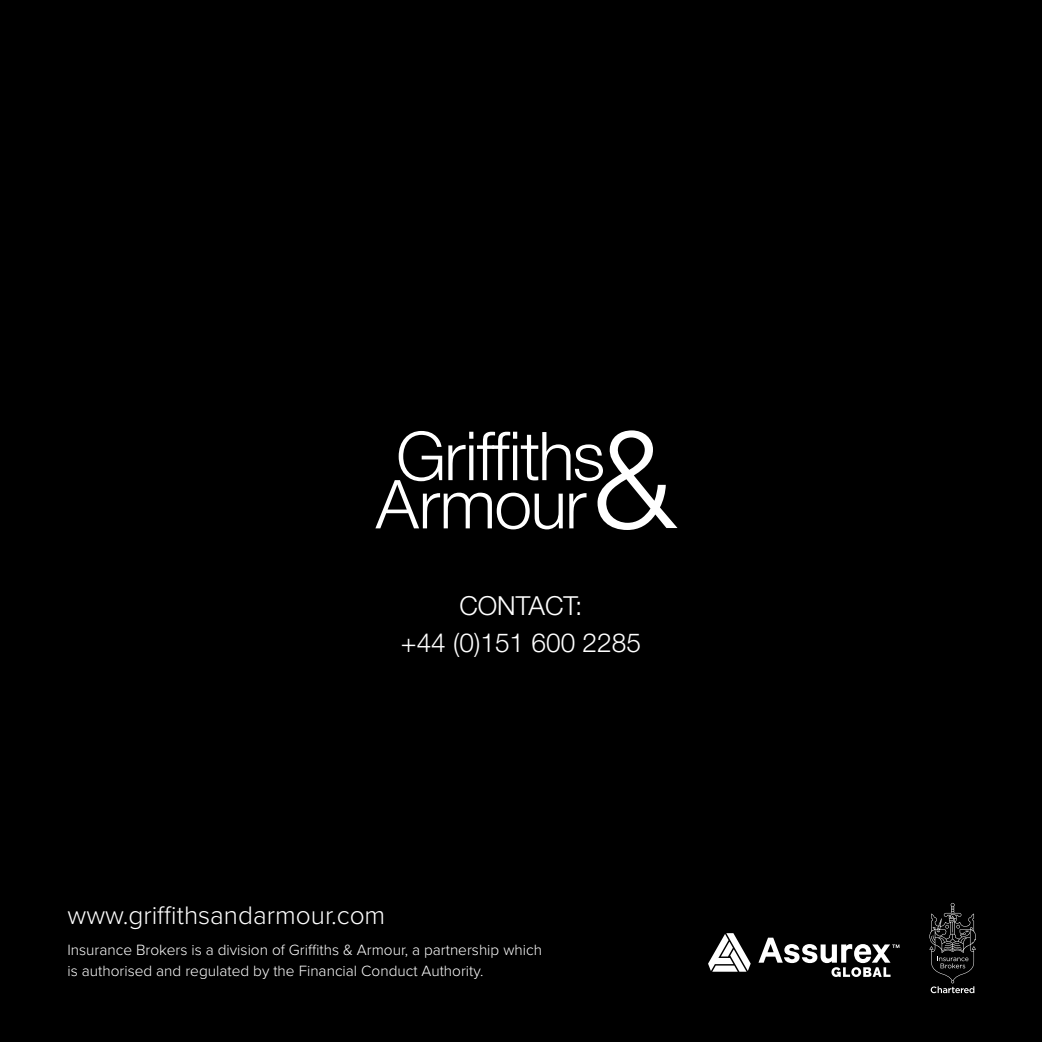
<style>
.page{position:relative;width:1042px;height:1042px;background:#fff}
.page>*{position:absolute;margin:0;border:0;box-sizing:border-box;transform-origin:0 0}
.t1{font:300 26.25px "Proxima Nova";color:#fff}
.t2{font:300 26.25px/36.8px "Helvetica Neue LT Std";color:#fff;text-align:center}
.t3{font:300 15.4px/21px "Proxima Nova";color:#fff}
</style>
<div class="page">
<div style="left:0;top:5px;width:1042px;height:1037px;background:#000"></div>
<svg style="left:708px;top:933px;width:43px;height:38px"></svg>
<svg style="left:758px;top:937px;width:141px;height:40px"></svg>
<svg style="left:929px;top:903px;width:47px;height:90px"></svg>
<svg style="left:375px;top:430px;width:302px;height:100px"></svg>
<h1 class="t2" style="left:401px;top:587px;width:242px">CONTACT:<br>+44 (0)151 600 2285</h1>
<h1 class="t1" style="left:67px;top:895px;width:319px">www.griffithsandarmour.com</h1>
<p class="t3" style="left:67px;top:938px;width:476px">Insurance Brokers is a division of Griffiths &amp; Armour, a partnership which is authorised and regulated by the Financial Conduct Authority.</p>
</div>
